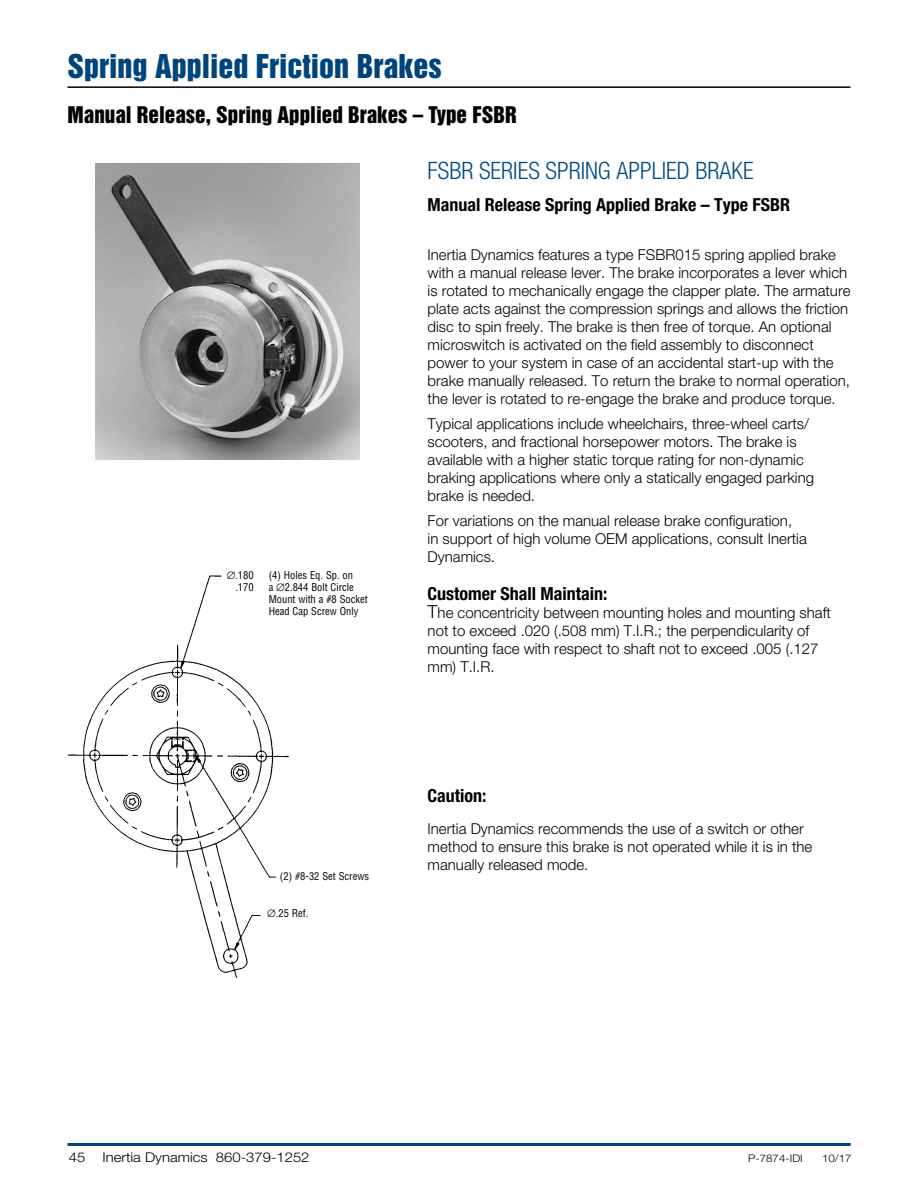
<style>
.page{position:relative;width:918px;height:1188px;background:#fff}
.page>*{position:absolute;margin:0;border:0;box-sizing:border-box;transform-origin:0 0}
.t1{font:30px "Helvetica Inserat LT Std";color:#00447c}
.t2{font:300 condensed 24px "Helvetica Neue LT Std";color:#004b85}
.t3{font:21px "Helvetica Inserat LT Std";color:#000}
.t4{font:700 condensed 18px "Helvetica Neue LT Std";color:#000}
.t5{font:300 15px/18px "Helvetica Neue LT Std";color:#000}
.t6{font:300 13.5px "Helvetica Neue LT Std";color:#000;scale:1.1 1}
.t7{font:condensed 11.4px/13px "Helvetica";color:#000}
.t8{font:condensed 10.5px/12px "Helvetica";color:#000}
.t9{font:300 10.5px "Helvetica Neue LT Std";color:#000;scale:1.1 1}
.s1{font-size:18px}
</style>
<div class="page">
<hr style="left:68px;top:86px;width:782px;height:2px;background:#000">
<hr style="left:68px;top:1143px;width:783px;height:3px;background:#00447c">
<img style="left:95px;top:164px;width:265px;height:295px">
<img style="left:68px;top:575px;width:221px;height:403px">
<div style="left:45px;top:548px;width:131px;height:57px;background:#fff"></div>
<p class="t1" style="left:68px;top:48px;width:376px">Spring Applied Friction Brakes</p>
<p class="t3" style="left:68px;top:102px;width:451px">Manual Release, Spring Applied Brakes – Type FSBR</p>
<p class="t8" style="left:227px;top:569px;width:29px">∅ 180</p>
<p class="t8" style="left:269px;top:569px;width:86px">(4) Holes Eq. Sp. on</p>
<p class="t8" style="left:235px;top:581px;width:20px">.170</p>
<p class="t8" style="left:269px;top:581px;width:101px">a ∅2.844 Bolt Circle<br>Mount with a #8 Socket<br>Head Cap Screw Only</p>
<p class="t8" style="left:280px;top:870px;width:91px">(2) #8-32 Set Screws</p>
<p class="t8" style="left:267px;top:907px;width:43px">∅.25 Ref.</p>
<p class="t2" style="left:428px;top:157px;width:328px">FSBR SERIES SPRING APPLIED BRAKE</p>
<p class="t4" style="left:428px;top:193px;width:364px">Manual Release Spring Applied Brake – Type FSBR</p>
<p class="t5" style="left:428px;top:245px;width:424px">Inertia Dynamics features a type FSBR015 spring applied brake with a manual release lever. The brake incorporates a lever which is rotated to mechanically engage the clapper plate. The armature plate acts against the compression springs and allows the friction disc to spin freely. The brake is then free of torque. An optional microswitch is activated on the field assembly to disconnect power to your system in case of an accidental start-up with the brake manually released. To return the brake to normal operation, the lever is rotated to re-engage the brake and produce torque.</p>
<p class="t5" style="left:428px;top:414px;width:388px">Typical applications include wheelchairs, three-wheel carts/ scooters, and fractional horsepower motors. The brake is available with a higher static torque rating for non-dynamic braking applications where only a statically engaged parking brake is needed.</p>
<p class="t5" style="left:428px;top:511px;width:381px">For variations on the manual release brake configuration,<br>in support of high volume OEM applications, consult Inertia<br>Dynamics.</p>
<p class="t4" style="left:428px;top:583px;width:181px">Customer Shall Maintain:</p>
<p class="t5" style="left:428px;top:603px;width:405px"><span class="s1">T</span>he concentricity between mounting holes and mounting shaft not to exceed .020 (.508 mm) T.I.R.; the perpendicularity of mounting face with respect to shaft not to exceed .005 (.127 mm) T.I.R.</p>
<p class="t7" style="left:424px;top:435px;width:31px">∅ 180</p>
<p class="t7" style="left:470px;top:435px;width:93px">(4) Holes Eq. Sp. on</p>
<p class="t7" style="left:434px;top:448px;width:21px">.170</p>
<p class="t7" style="left:470px;top:448px;width:109px">a ∅2.844 Bolt Circle<br>Mount with a #8 Socket<br>Head Cap Screw Only</p>
<p class="t4" style="left:428px;top:785px;width:60px">Caution:</p>
<p class="t5" style="left:428px;top:819px;width:386px">Inertia Dynamics recommends the use of a switch or other method to ensure this brake is not operated while it is in the manually released mode.</p>
<p class="t6" style="left:69px;top:1149px;width:17px">45</p>
<p class="t6" style="left:102px;top:1149px;width:190px">Inertia Dynamics 860-379-1252</p>
<p class="t9" style="left:748px;top:1152px;width:51px">P-7874-IDI</p>
<p class="t9" style="left:822px;top:1152px;width:28px">10/17</p>
</div>
